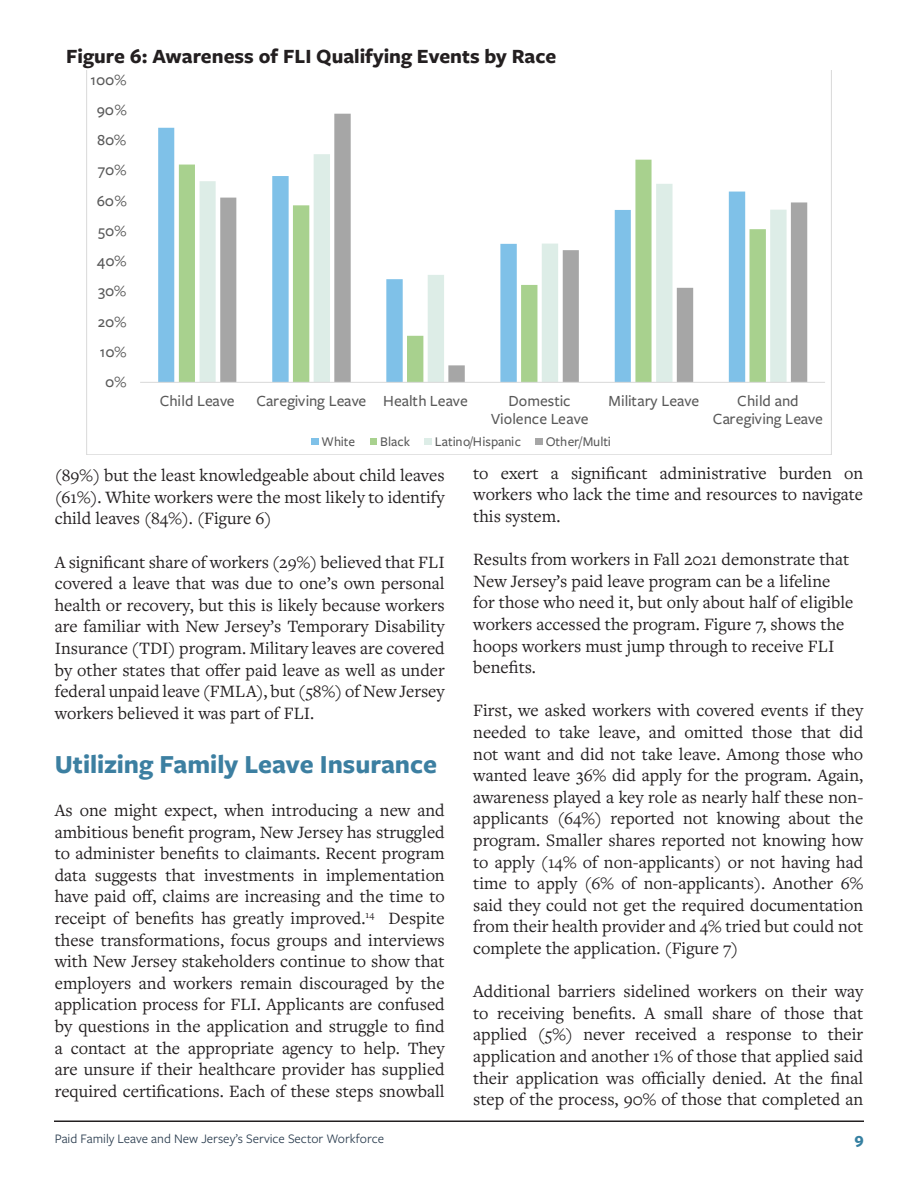
<style>
.page{position:relative;width:918px;height:1188px;background:#fff}
.page>*{position:absolute;margin:0;border:0;box-sizing:border-box;transform-origin:0 0}
.t1{font:700 27px "Freight Sans Pro";color:#3c7fa1}
.t2{font:700 21px "Freight Sans Pro";color:#231f20}
.t3{font:18px/21.6px "Freight Text Pro";color:#231f20;text-align:justify}
.t4{font:700 16.5px "Freight Sans Pro";color:#3680a1}
.t5{font:500 16.05px/18.8px "Freight Sans Pro";color:#595959;text-align:center}
.t6{font:500 13.8px "Freight Sans Pro";letter-spacing:-.005em;color:#595959}
.t7{font:13.5px "Freight Sans Pro";color:#2c3e50}
</style>
<div class="page">
<hr style="left:54px;top:1120px;width:810px;height:2px;background:#231f20">
<svg style="left:86px;top:70px;width:746px;height:385px"></svg>
<p class="t2" style="left:66px;top:42px;width:491px">Figure 6: Awareness of FLI Qualifying Events by Race</p>
<p class="t5" style="left:90px;top:70px;width:38px">100%</p>
<p class="t5" style="left:97px;top:100px;width:31px">90%</p>
<p class="t5" style="left:97px;top:130px;width:31px">80%</p>
<p class="t5" style="left:98px;top:160px;width:30px">70%</p>
<p class="t5" style="left:97px;top:190px;width:31px">60%</p>
<p class="t5" style="left:98px;top:221px;width:30px">50%</p>
<p class="t5" style="left:97px;top:251px;width:31px">40%</p>
<p class="t5" style="left:98px;top:281px;width:30px">30%</p>
<p class="t5" style="left:98px;top:311px;width:30px">20%</p>
<p class="t5" style="left:100px;top:342px;width:28px">10%</p>
<p class="t5" style="left:105px;top:372px;width:23px">0%</p>
<p class="t5" style="left:160px;top:390px;width:76px">Child Leave</p>
<p class="t5" style="left:256px;top:390px;width:213px">Caregiving Leave Health Leave</p>
<p class="t5" style="left:491px;top:390px;width:99px">Domestic<br>Violence Leave</p>
<p class="t5" style="left:609px;top:390px;width:92px">Military Leave</p>
<p class="t5" style="left:713px;top:390px;width:111px">Child and<br>Caregiving Leave</p>
<p class="t6" style="left:321px;top:432px;width:35px">White</p>
<p class="t6" style="left:380px;top:432px;width:31px">Black</p>
<p class="t6" style="left:435px;top:432px;width:88px">Latino/Hispanic</p>
<p class="t6" style="left:546px;top:432px;width:67px">Other/Multi</p>
<p class="t3" style="left:55px;top:464px;width:392px">(89%) but the least knowledgeable about child leaves (61%). White workers were the most likely to identify child leaves (84%). (Figure 6)</p>
<p class="t3" style="left:55px;top:550px;width:392px">A significant share of workers (29%) believed that FLI covered a leave that was due to one’s own personal health or recovery, but this is likely because workers are familiar with New Jersey’s Temporary Disability Insurance (TDI) program. Military leaves are covered by other states that offer paid leave as well as under federal unpaid leave (FMLA), but (58%) of New Jersey workers believed it was part of FLI.</p>
<p class="t1" style="left:55px;top:745px;width:384px">Utilizing Family Leave Insurance</p>
<p class="t3" style="left:55px;top:799px;width:392px">As one might expect, when introducing a new and ambitious benefit program, New Jersey has struggled to administer benefits to claimants. Recent program data suggests that investments in implementation have paid off, claims are increasing and the time to receipt of benefits has greatly improved.<sup>14</sup> Despite these transformations, focus groups and interviews with New Jersey stakeholders continue to show that employers and workers remain discouraged by the application process for FLI. Applicants are confused by questions in the application and struggle to find a contact at the appropriate agency to help. They are unsure if their healthcare provider has supplied required certifications. Each of these steps snowball</p>
<p class="t3" style="left:473px;top:462px;width:392px">to exert a significant administrative burden on workers who lack the time and resources to navigate this system.</p>
<p class="t3" style="left:473px;top:548px;width:382px;text-align:left">Results from workers in Fall 2021 demonstrate that New Jersey’s paid leave program can be a lifeline for those who need it, but only about half of eligible workers accessed the program. Figure 7, shows the hoops workers must jump through to receive FLI benefits.</p>
<p class="t3" style="left:473px;top:699px;width:392px">First, we asked workers with covered events if they needed to take leave, and omitted those that did not want and did not take leave. Among those who wanted leave 36% did apply for the program. Again, awareness played a key role as nearly half these non&shy;applicants (64%) reported not knowing about the program. Smaller shares reported not knowing how to apply (14% of non-applicants) or not having had time to apply (6% of non-applicants). Another 6% said they could not get the required documentation from their health provider and 4% tried but could not complete the application. (Figure 7)</p>
<p class="t3" style="left:473px;top:980px;width:392px">Additional barriers sidelined workers on their way to receiving benefits. A small share of those that applied (5%) never received a response to their application and another 1% of those that applied said their application was officially denied. At the final step of the process, 90% of those that completed an</p>
<p class="t7" style="left:55px;top:1130px;width:331px">Paid Family Leave and New Jersey’s Service Sector Workforce</p>
<p class="t4" style="left:855px;top:1128px;width:11px">9</p>
</div>
